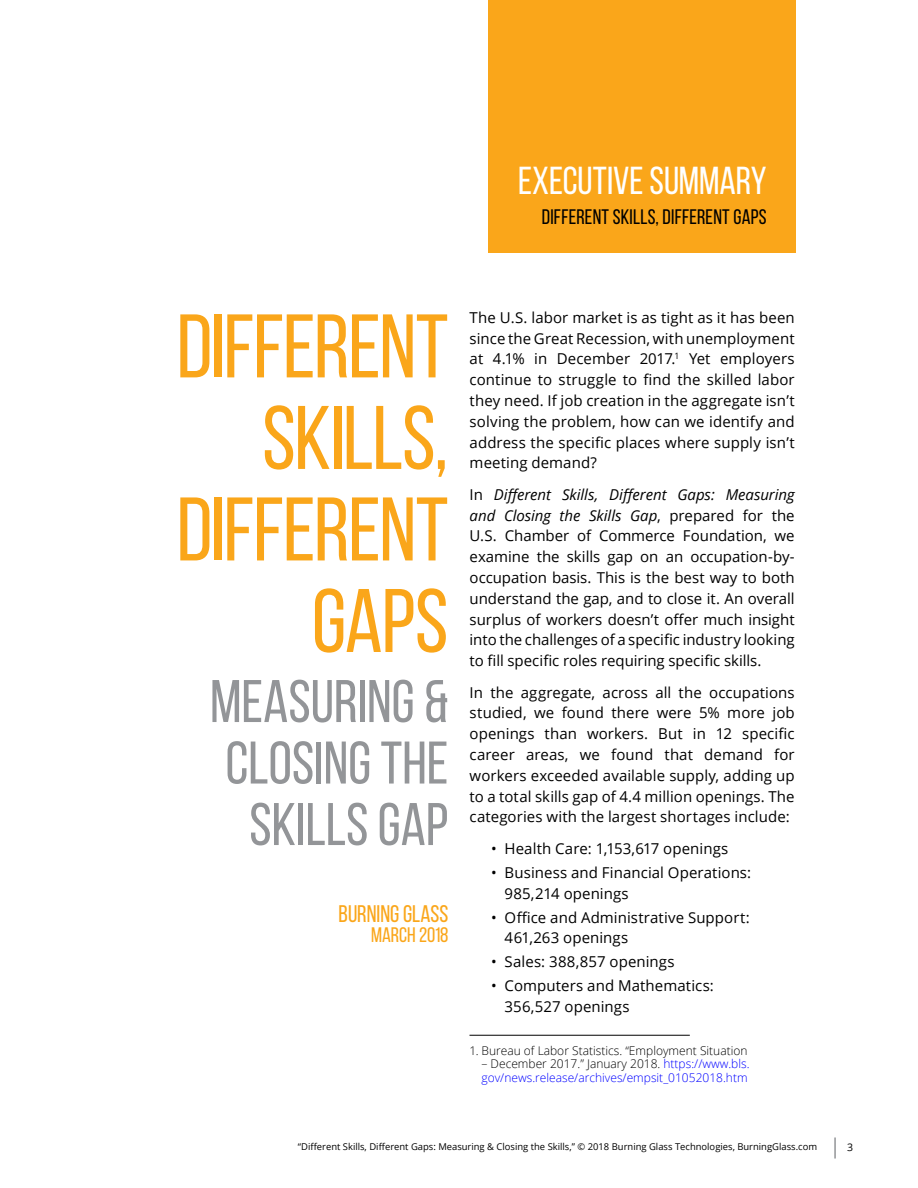
<style>
.page{position:relative;width:918px;height:1188px;background:#fff}
.page>*{position:absolute;margin:0;border:0;box-sizing:border-box;transform-origin:0 0}
.t1{font:90px/91.5px "Bebas Neue";letter-spacing:-.015em;color:#faa61a;text-align:right}
.t2{font:60px/61.5px "Bebas Neue";color:#939598;text-align:right}
.t3{font:39px "Bebas Neue";color:#fff}
.t4{font:24px "Bebas Neue";color:#faa61a}
.t5{font:21px "Bebas Neue";letter-spacing:.01em;color:#000}
.t6{font:21px "Bebas Neue";color:#faa61a}
.t7{font:15px/20.9px "Open Sans";letter-spacing:.005em;color:#000;text-align:justify}
.t8{font:300 12px/13.5px "Open Sans";color:#00f}
.t9{font:300 12px "Open Sans";color:#000}
.t10{font:10.5px "Open Sans";color:#000}
.t11{font:9.45px "Open Sans";color:#000}
.s1{font-style:italic}
.s2{color:#000}
</style>
<div class="page">
<hr style="left:834px;top:1137px;width:2px;height:22px;background:#939598">
<div style="left:488px;top:0;width:308px;height:253px;background:#faa61a"></div>
<hr style="left:470px;top:1035px;width:220px;height:1px;background:#000">
<h3 class="t3" style="left:518px;top:160px;width:250px">EXECUTIVE SUMMARY</h3>
<h3 class="t5" style="left:542px;top:205px;width:226px">DIFFERENT SKILLS, DIFFERENT GAPS</h3>
<h1 class="t1" style="left:177px;top:300px;width:273px">DIFFERENT<br>SKILLS,<br>DIFFERENT<br>GAPS</h1>
<h2 class="t2" style="left:210px;top:670px;width:240px">MEASURING &amp;<br>CLOSING THE<br>SKILLS GAP</h2>
<h3 class="t4" style="left:339px;top:901px;width:111px">BURNING GLASS</h3>
<h3 class="t6" style="left:371px;top:923px;width:79px">MARCH 2018</h3>
<p class="t7" style="left:470px;top:307px;width:327px">The U.S. labor market is as tight as it has been since the Great Recession, with unemployment at 4.1% in December 2017.<sup>1</sup> Yet employers continue to struggle to find the skilled labor they need. If job creation in the aggregate isn’t solving the problem, how can we identify and address the specific places where supply isn’t meeting demand?</p>
<p class="t7" style="left:470px;top:484px;width:327px">In <span class="s1">Different Skills, Different Gaps: Measuring and Closing the Skills Gap</span>, prepared for the U.S. Chamber of Commerce Foundation, we examine the skills gap on an occupation-by&shy;occupation basis. This is the best way to both understand the gap, and to close it. An overall surplus of workers doesn’t offer much insight into the challenges of a specific industry looking to fill specific roles requiring specific skills.</p>
<p class="t7" style="left:470px;top:681px;width:327px">In the aggregate, across all the occupations studied, we found there were 5% more job openings than workers. But in 12 specific career areas, we found that demand for workers exceeded available supply, adding up to a total skills gap of 4.4 million openings. The categories with the largest shortages include:</p>
<p class="t7" style="left:491px;top:838px;width:239px">• Health Care: 1,153,617 openings</p>
<p class="t7" style="left:505px;top:862px;width:248px;text-indent:-13px">• Business and Financial Operations:<br>985,214 openings</p>
<p class="t7" style="left:505px;top:907px;width:247px;text-indent:-13px">• Office and Administrative Support:<br>461,263 openings</p>
<p class="t7" style="left:491px;top:951px;width:185px">• Sales: 388,857 openings</p>
<p class="t7" style="left:505px;top:975px;width:211px;text-indent:-13px">• Computers and Mathematics:<br>356,527 openings</p>
<p class="t9" style="left:470px;top:1042px;width:280px">1. Bureau of Labor Statistics. “Employment Situation</p>
<p class="t8" style="left:482px;top:1057px;width:270px"><span class="s2">– December 2017.” January 2018.</span> https://www.bls. gov/news.release/archives/empsit_01052018.htm</p>
<p class="t11" style="left:298px;top:1140px;width:521px">“Different Skills, Different Gaps: Measuring &amp; Closing the Skills,” © 2018 Burning Glass Technologies, BurningGlass.com</p>
<p class="t10" style="left:847px;top:1140px;width:8px">3</p>
</div>
